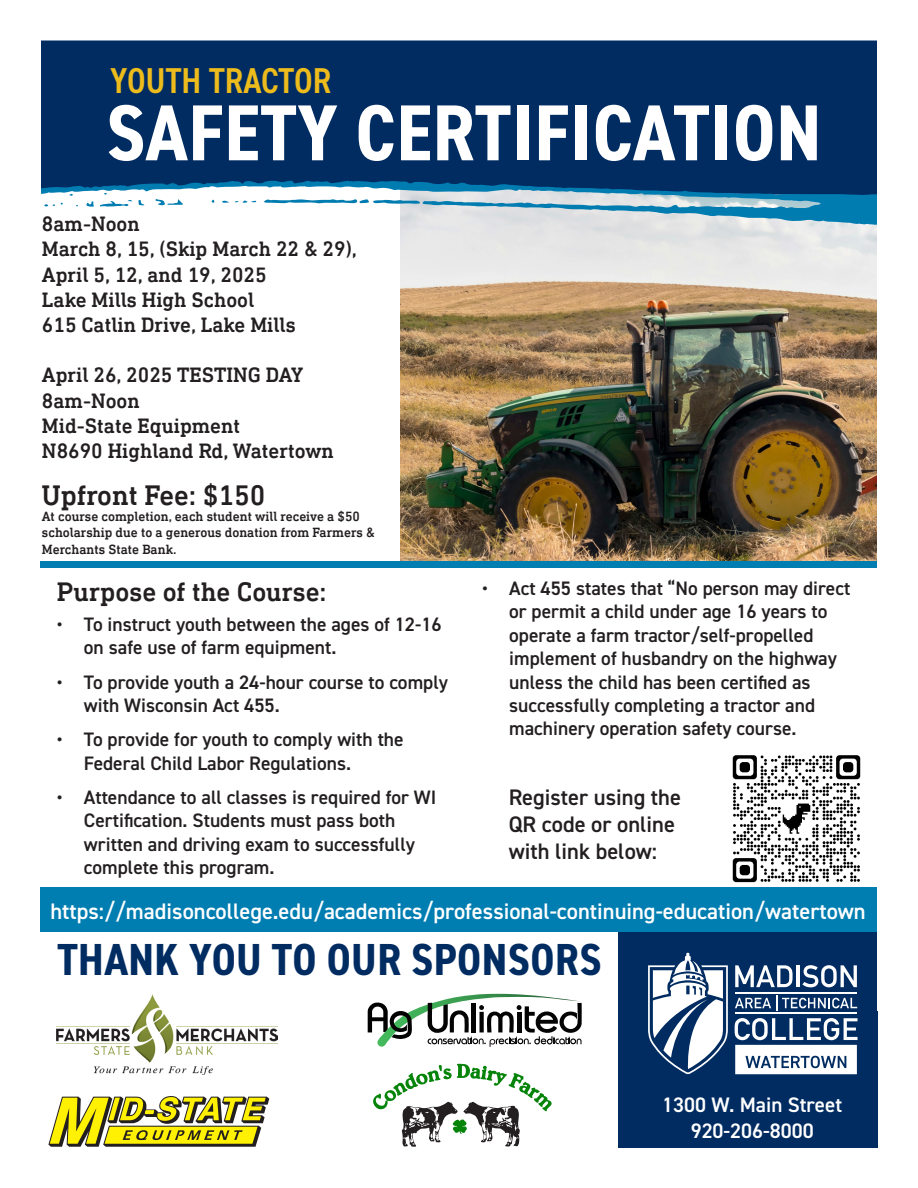
<style>
.page{position:relative;width:918px;height:1188px;background:#fff}
.page>*{position:absolute;margin:0;border:0;box-sizing:border-box;transform-origin:0 0}
.t1{font:700 condensed 79.5px "DIN2014";letter-spacing:.01em;color:#fff}
.t2{font:700 condensed 45px "DIN2014";letter-spacing:.01em;color:#002c62}
.t3{font:600 condensed 36px "DIN2014";color:#edbc1c}
.t4{font:500 28.5px "DIN Next Slab Pro";color:#231f20}
.t5{font:500 27px "DIN Next Slab Pro";color:#231f20}
.t6{font:600 22.5px "DIN2014";color:#fff}
.t7{font:600 22.5px/27px "DIN2014";color:#231f20}
.t8{font:500 21px/25.2px "DIN Next Slab Pro";color:#231f20}
.t9{font:600 21px "DIN2014";color:#fff}
.t10{font:600 19.5px/23.4px "DIN2014";color:#231f20}
.t11{font:500 13.5px/16.2px "DIN Next Slab Pro";color:#231f20}
</style>
<div class="page">
<img style="left:732px;top:755px;width:129px;height:128px">
<div style="left:618px;top:914px;width:260px;height:234px;background:#002c62"></div>
<div style="left:40px;top:887px;width:838px;height:45px;background:#007db1"></div>
<img style="left:401px;top:225px;width:476px;height:336px">
<svg style="left:735px;top:965px;width:58px;height:22px"></svg>
<hr style="left:796px;top:965px;width:4px;height:22px;background:#fff">
<svg style="left:802px;top:965px;width:55px;height:22px"></svg>
<svg style="left:735px;top:995px;width:122px;height:16px"></svg>
<hr style="left:735px;top:992px;width:122px;height:2px;background:#fff">
<hr style="left:735px;top:1012px;width:122px;height:2px;background:#fff">
<svg style="left:648px;top:953px;width:80px;height:121px"></svg>
<svg style="left:735px;top:1018px;width:123px;height:56px"></svg>
<div style="left:40px;top:561px;width:841px;height:7px;background:#007db1"></div>
<svg style="left:48px;top:1096px;width:221px;height:51px"></svg>
<img style="left:57px;top:995px;width:221px;height:79px">
<div style="left:41px;top:40px;width:836px;height:84px;background:#002c62"></div>
<svg style="left:41px;top:124px;width:836px;height:101px;background:#416991"></svg>
<div style="left:878px;top:0;width:40px;height:1011px;background:#fff"></div>
<svg style="left:368px;top:994px;width:214px;height:53px"></svg>
<svg style="left:373px;top:1064px;width:179px;height:83px"></svg>
<p class="t3" style="left:110px;top:57px;width:223px">YOUTH TRACTOR</p>
<p class="t1" style="left:106px;top:80px;width:717px">SAFETY CERTIFICATION</p>
<p class="t8" style="left:42px;top:211px;width:99px">8am-Noon</p>
<p class="t8" style="left:42px;top:237px;width:317px">March 8, 15, (Skip March 22 &amp; 29),<br>April 5, 12, and 19, 2025</p>
<p class="t8" style="left:42px;top:287px;width:255px">Lake Mills High School<br>615 Catlin Drive, Lake Mills</p>
<p class="t8" style="left:42px;top:363px;width:263px">April 26, 2025 TESTING DAY</p>
<p class="t8" style="left:42px;top:388px;width:99px">8am-Noon</p>
<p class="t8" style="left:42px;top:413px;width:293px">Mid-State Equipment<br>N8690 Highland Rd, Watertown</p>
<p class="t4" style="left:42px;top:479px;width:225px">Upfront Fee: $150</p>
<p class="t11" style="left:42px;top:508px;width:334px">At course completion, each student will receive a $50 scholarship due to a generous donation from Farmers &amp;<br>Merchants State Bank.</p>
<p class="t5" style="left:57px;top:576px;width:271px">Purpose of the Course:</p>
<p class="t10" style="left:84px;top:612px;width:359px;text-indent:-27px">• To instruct youth between the ages of 12-16 on safe use of farm equipment.</p>
<p class="t10" style="left:84px;top:670px;width:366px;text-indent:-27px">• To provide youth a 24-hour course to comply with Wisconsin Act 455.</p>
<p class="t10" style="left:84px;top:727px;width:321px;text-indent:-27px">• To provide for youth to comply with the<br>Federal Child Labor Regulations.</p>
<p class="t10" style="left:84px;top:785px;width:354px;text-indent:-27px">• Attendance to all classes is required for WI Certification. Students must pass both written and driving exam to successfully complete this program.</p>
<p class="t10" style="left:509px;top:576px;width:343px;text-indent:-27px">• Act 455 states that “No person may direct or permit a child under age 16 years to operate a farm tractor/self-propelled implement of husbandry on the highway unless the child has been certified as successfully completing a tractor and machinery operation safety course.</p>
<p class="t7" style="left:509px;top:784px;width:174px">Register using the</p>
<p class="t7" style="left:509px;top:811px;width:168px">QR code or online with link below:</p>
<p class="t6" style="left:50px;top:897px;width:817px">https://madisoncollege.edu/academics/professional-continuing-education/watertown</p>
<p class="t2" style="left:57px;top:929px;width:546px">THANK YOU TO OUR SPONSORS</p>
<p class="t9" style="left:662px;top:1091px;width:181px">1300 W. Main Street</p>
<p class="t9" style="left:691px;top:1116px;width:125px">920-206-8000</p>
</div>
